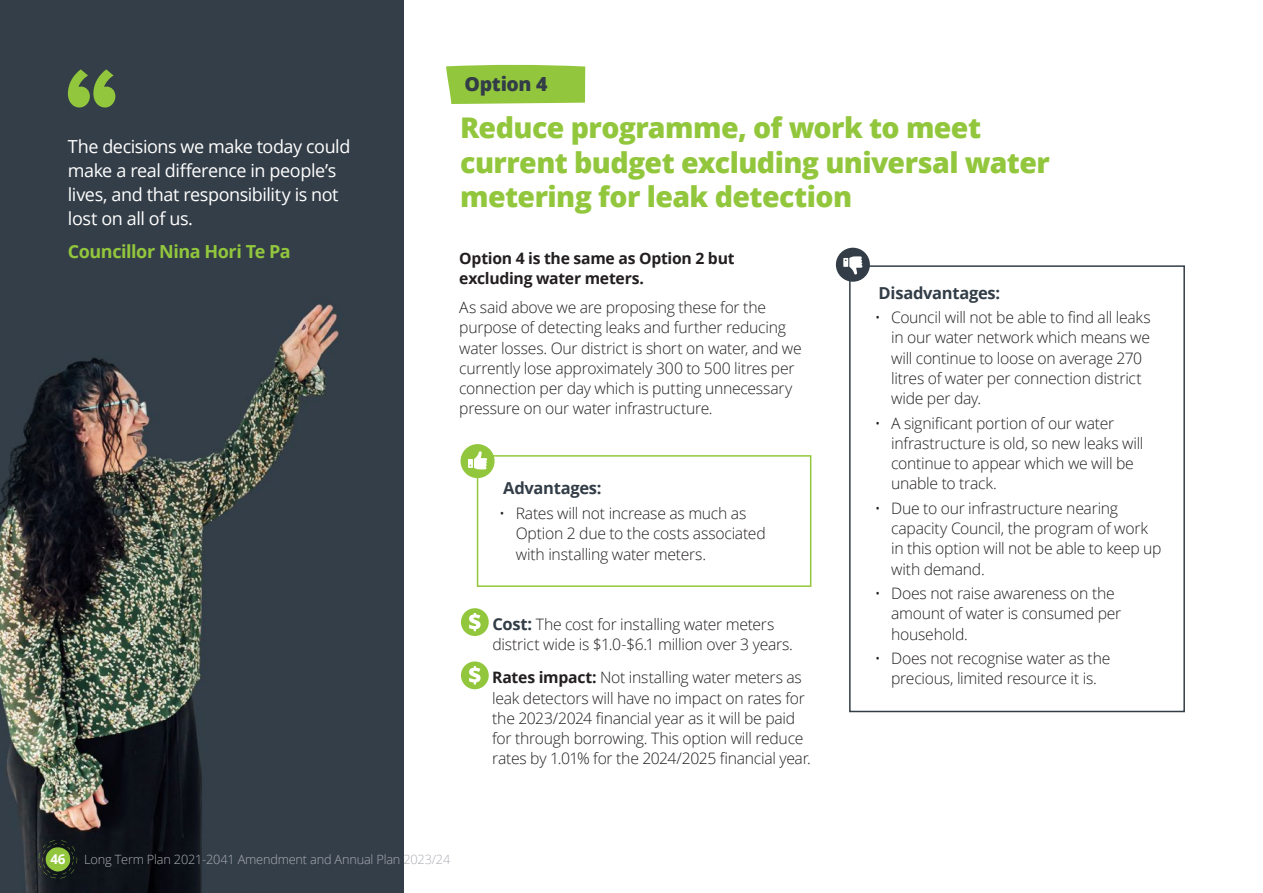
<style>
.page{position:relative;width:1263px;height:893px;background:#fff}
.page>*{position:absolute;margin:0;border:0;box-sizing:border-box;transform-origin:0 0}
.Option_Heading{font:800 28.5px/34.2px "Open Sans";letter-spacing:-.02em;color:#92c73d}
.heading_3{font:800 19.5px "Open Sans";letter-spacing:-.02em;color:#323d47}
.Answer_-_body{font:18px/24px "Open Sans";letter-spacing:-.025em;color:#fff}
.Answer_-_body-2{font:700 18px "Open Sans";letter-spacing:-.025em;color:#92c73d}
.Body{font:700 16.5px "Open Sans";letter-spacing:-.02em;color:#323d47}
.Body-2{font:300 15.75px/20.2px "Open Sans";letter-spacing:-.015em;color:#231f20}
.Body-3{font:700 15.75px/20.2px "Open Sans";letter-spacing:-.015em;color:#231f20}
.t1{font:700 13.5px "Open Sans";color:#fff}
.t2{font:300 12.75px "Open Sans";letter-spacing:-.015em;color:#acaeb5}
.s1{font-weight:700;font-size:16.5px;color:#323d47}
.s2{font-weight:700}
</style>
<div class="page">
<div style="left:461px;top:608px;width:28px;height:28px;background:#92c73d;border-radius:50%"></div>
<svg style="left:469px;top:613px;width:12px;height:18px"></svg>
<div style="left:461px;top:661px;width:28px;height:28px;background:#92c73d;border-radius:50%"></div>
<svg style="left:469px;top:666px;width:12px;height:18px"></svg>
<div style="left:477px;top:455px;width:334px;height:132px;background:#fff;border:2px solid #92c73d"></div>
<div style="left:460px;top:444px;width:35px;height:34px;background:#92c73d;border-radius:50%"></div>
<svg style="left:468px;top:451px;width:19px;height:18px"></svg>
<svg style="left:446px;top:64px;width:139px;height:40px;background:#99ca4a"></svg>
<div style="left:849px;top:265px;width:336px;height:447px;background:#fff;border:2px solid #323d47"></div>
<div style="left:836px;top:248px;width:34px;height:34px;background:#323d47;border-radius:50%"></div>
<svg style="left:843px;top:256px;width:19px;height:19px"></svg>
<img style="left:0;top:0;width:404px;height:893px">
<svg style="left:68px;top:69px;width:47px;height:39px;background:#6c8f41"></svg>
<svg style="left:39px;top:840px;width:38px;height:38px"></svg>
<p class="Answer_-_body" style="left:68px;top:134px;width:284px">The decisions we make today could make a real difference in people’s lives, and that responsibility is not lost on all of us.</p>
<p class="Answer_-_body-2" style="left:68px;top:239px;width:224px">Councillor Nina Hori Te Pa</p>
<p class="heading_3" style="left:464px;top:70px;width:84px">Option 4</p>
<p class="Option_Heading" style="left:460px;top:109px;width:591px">Reduce programme, of work to meet current budget excluding universal water metering for leak detection</p>
<p class="Body-3" style="left:459px;top:248px;width:277px">Option 4 is the same as Option 2 but excluding water meters.</p>
<p class="Body-2" style="left:459px;top:297px;width:344px">As said above we are proposing these for the purpose of detecting leaks and further reducing water losses. Our district is short on water, and we currently lose approximately 300 to 500 litres per connection per day which is putting unnecessary pressure on our water infrastructure.</p>
<p class="Body" style="left:503px;top:477px;width:100px">Advantages:</p>
<p class="Body-2" style="left:516px;top:503px;width:251px;text-indent:-16px">• Rates will not increase as much as<br>Option 2 due to the costs associated with installing water meters.</p>
<p class="Body-2" style="left:492px;top:614px;width:302px"><span class="s1">Cost:</span> The cost for installing water meters district wide is $1.0-$6.1 million over 3 years.</p>
<p class="Body-2" style="left:492px;top:667px;width:320px"><span class="s2">Rates impact:</span> Not installing water meters as leak detectors will have no impact on rates for the 2023/2024 financial year as it will be paid for through borrowing. This option will reduce rates by 1.01% for the 2024/2025 financial year.</p>
<p class="Body" style="left:879px;top:281px;width:123px">Disadvantages:</p>
<p class="Body-2" style="left:891px;top:307px;width:261px;text-indent:-16px">• Council will not be able to find all leaks in our water network which means we will continue to loose on average 270 litres of water per connection district wide per day.</p>
<p class="Body-2" style="left:891px;top:412px;width:254px;text-indent:-16px">• A significant portion of our water infrastructure is old, so new leaks will continue to appear which we will be unable to track.</p>
<p class="Body-2" style="left:891px;top:498px;width:272px;text-indent:-16px">• Due to our infrastructure nearing capacity Council, the program of work in this option will not be able to keep up with demand.</p>
<p class="Body-2" style="left:891px;top:583px;width:232px;text-indent:-16px">• Does not raise awareness on the amount of water is consumed per household.</p>
<p class="Body-2" style="left:875px;top:648px;width:237px;text-align:center">• Does not recognise water as the precious, limited resource it is.</p>
<p class="t1" style="left:50px;top:849px;width:17px">46</p>
<p class="t2" style="left:84px;top:850px;width:368px">Long Term Plan 2021-2041 Amendment and Annual Plan 2023/24</p>
</div>
